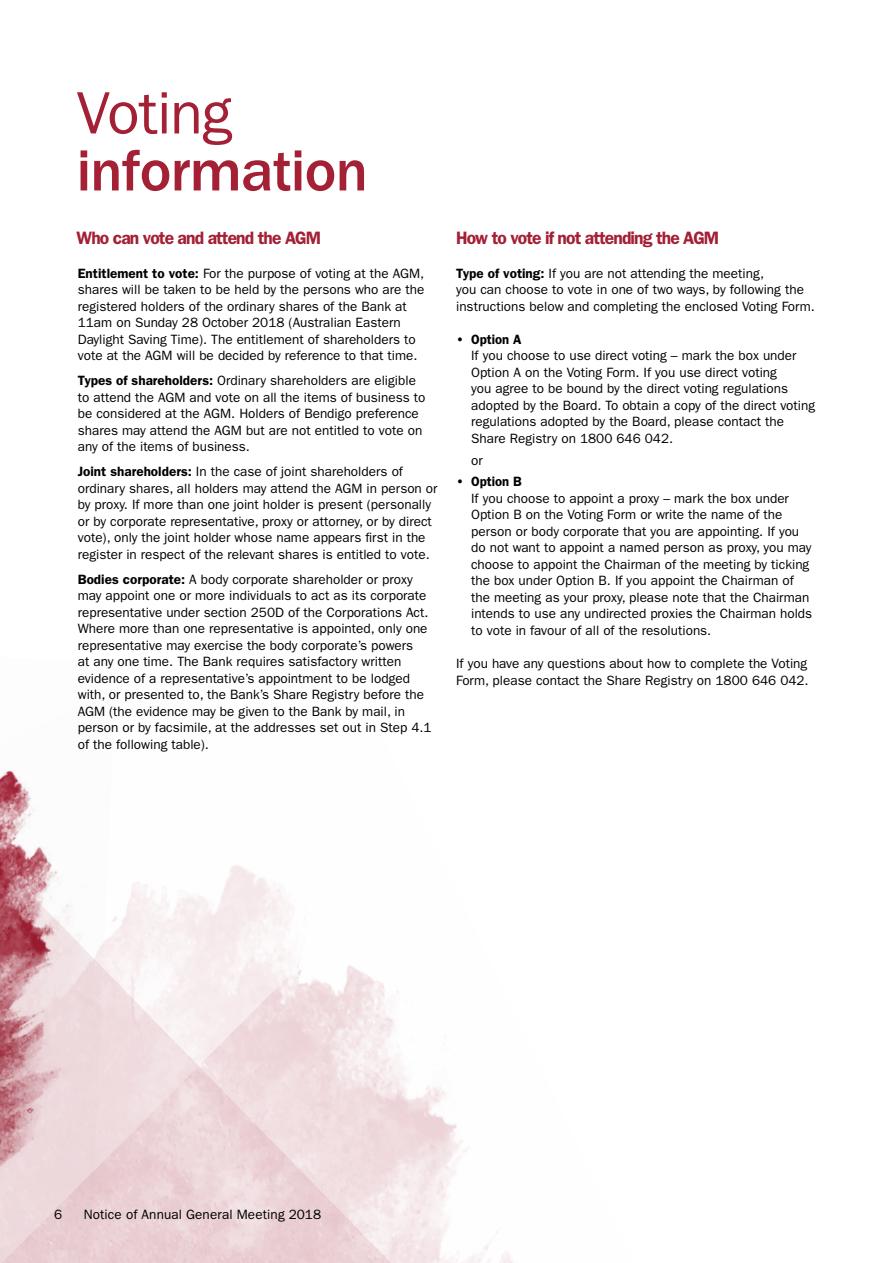
<style>
.page{position:relative;width:893px;height:1263px;background:#fff}
.page>*{position:absolute;margin:0;border:0;box-sizing:border-box;transform-origin:0 0}
.t1{font:500 60px "ITC Franklin Gothic Std";letter-spacing:-.015em;color:#a32035}
.t2{font:60px "ITC Franklin Gothic Std";letter-spacing:-.015em;color:#a32035}
.t3{font:600 18px "ITC Franklin Gothic Std";letter-spacing:-.05em;color:#a32035}
.t4{font:13.5px/16.5px "ITC Franklin Gothic Std";color:#000}
.t5{font:600 13.5px "ITC Franklin Gothic Std";color:#000}
.s1{font-weight:600}
</style>
<div class="page">
<svg style="left:413px;top:1036px;width:92px;height:227px"></svg>
<img style="left:0;top:770px;width:34px;height:71px">
<svg style="left:0;top:841px;width:413px;height:422px"></svg>
<h1 class="t2" style="left:77px;top:79px;width:157px">Voting</h1>
<h1 class="t1" style="left:77px;top:137px;width:293px">information</h1>
<h2 class="t3" style="left:77px;top:227px;width:246px">Who can vote and attend the AGM</h2>
<h2 class="t3" style="left:456px;top:227px;width:265px">How to vote if not attending the AGM</h2>
<p class="t4" style="left:78px;top:265px;width:348px"><span class="s1">Entitlement to vote:</span> For the purpose of voting at the AGM, shares will be taken to be held by the persons who are the registered holders of the ordinary shares of the Bank at 11am on Sunday 28 October 2018 (Australian Eastern Daylight Saving Time). The entitlement of shareholders to vote at the AGM will be decided by reference to that time.</p>
<p class="t4" style="left:78px;top:373px;width:349px"><span class="s1">Types of shareholders:</span> Ordinary shareholders are eligible to attend the AGM and vote on all the items of business to be considered at the AGM. Holders of Bendigo preference shares may attend the AGM but are not entitled to vote on any of the items of business.</p>
<p class="t4" style="left:78px;top:463px;width:361px"><span class="s1">Joint shareholders:</span> In the case of joint shareholders of ordinary shares, all holders may attend the AGM in person or by proxy. If more than one joint holder is present (personally or by corporate representative, proxy or attorney, or by direct vote), only the joint holder whose name appears first in the register in respect of the relevant shares is entitled to vote.</p>
<p class="t4" style="left:78px;top:571px;width:355px"><span class="s1">Bodies corporate:</span> A body corporate shareholder or proxy may appoint one or more individuals to act as its corporate representative under section 250D of the Corporations Act.<br>Where more than one representative is appointed, only one representative may exercise the body corporate’s powers<br>at any one time. The Bank requires satisfactory written evidence of a representative’s appointment to be lodged with, or presented to, the Bank’s Share Registry before the AGM (the evidence may be given to the Bank by mail, in person or by facsimile, at the addresses set out in Step 4.1 of the following table).</p>
<p class="t4" style="left:456px;top:265px;width:360px"><span class="s1">Type of voting:</span> If you are not attending the meeting,<br>you can choose to vote in one of two ways, by following the instructions below and completing the enclosed Voting Form.</p>
<p class="t5" style="left:456px;top:331px;width:67px">• Option A</p>
<p class="t4" style="left:471px;top:348px;width:346px">If you choose to use direct voting – mark the box under Option A on the Voting Form. If you use direct voting<br>you agree to be bound by the direct voting regulations adopted by the Board. To obtain a copy of the direct voting regulations adopted by the Board, please contact the Share Registry on 1800 646 042.</p>
<p class="t4" style="left:471px;top:452px;width:13px">or</p>
<p class="t5" style="left:456px;top:473px;width:67px">• Option B</p>
<p class="t4" style="left:471px;top:490px;width:343px">If you choose to appoint a proxy – mark the box under Option B on the Voting Form or write the name of the person or body corporate that you are appointing. If you do not want to appoint a named person as proxy, you may choose to appoint the Chairman of the meeting by ticking the box under Option B. If you appoint the Chairman of the meeting as your proxy, please note that the Chairman intends to use any undirected proxies the Chairman holds to vote in favour of all of the resolutions.</p>
<p class="t4" style="left:456px;top:655px;width:354px">If you have any questions about how to complete the Voting<br>Form, please contact the Share Registry on 1800 646 042.</p>
<p class="t4" style="left:54px;top:1206px;width:10px">6</p>
<p class="t4" style="left:84px;top:1206px;width:239px">Notice of Annual General Meeting 2018</p>
</div>
